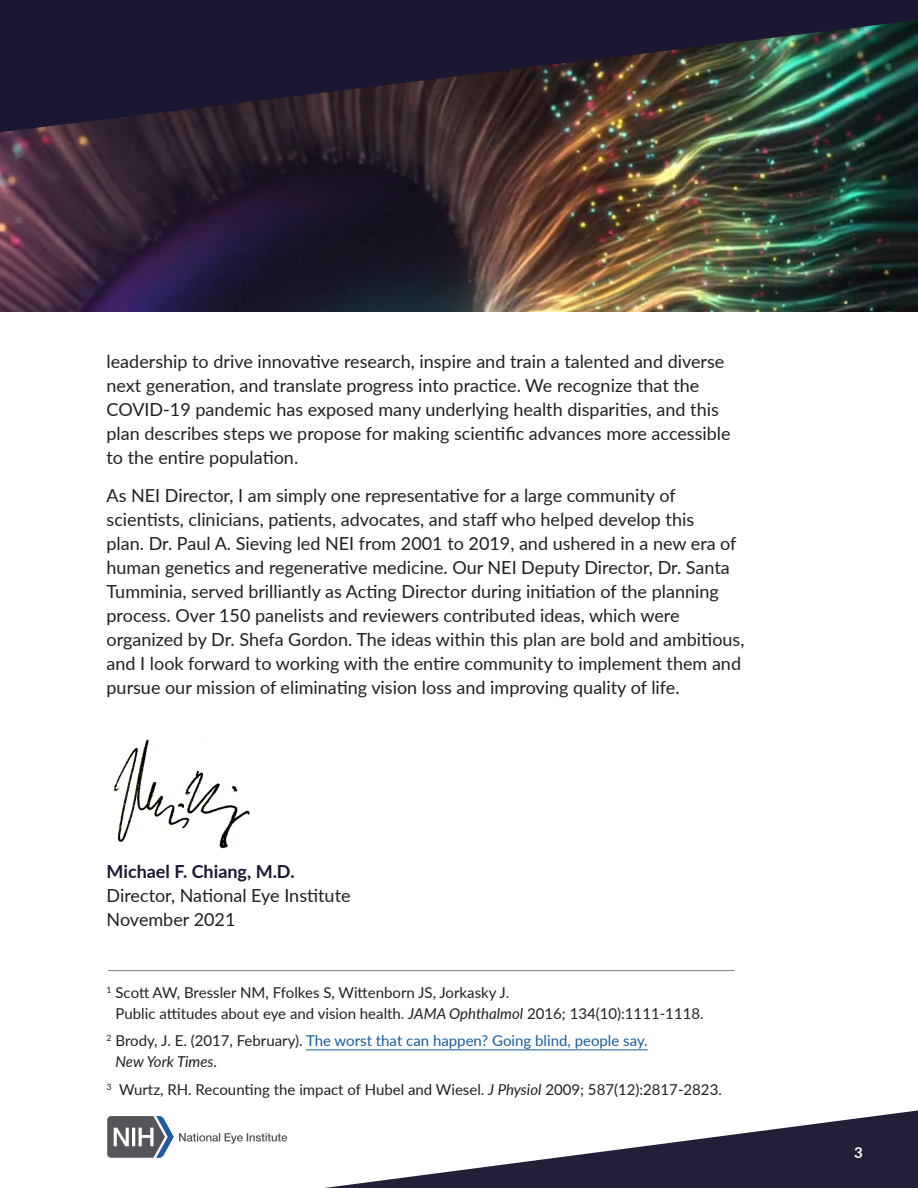
<style>
.page{position:relative;width:918px;height:1188px;background:#fff}
.page>*{position:absolute;margin:0;border:0;box-sizing:border-box;transform-origin:0 0}
.t1{font:18px/24px "Lato";color:#231f20}
.t2{font:15px/21px "Lato";color:#231f20}
.t3{font:15px/21px "Lato";color:#175d9e}
.t4{font:700 15px "Lato";color:#fff}
.s1{font-weight:700;color:#1b1732}
.s2{font-style:italic}
.s3{color:#231f20}
.s4{font-style:italic;color:#231f20}
</style>
<div class="page">
<svg style="left:287px;top:1110px;width:631px;height:78px"></svg>
<img style="left:0;top:132px;width:918px;height:180px">
<img style="left:0;top:0;width:918px;height:132px">
<hr style="left:306px;top:1050px;width:342px;height:1px;background:#175d9e">
<hr style="left:108px;top:970px;width:626px;height:1px;background:#677072">
<img style="left:114px;top:739px;width:136px;height:110px">
<svg style="left:107px;top:1116px;width:180px;height:42px"></svg>
<p class="t1" style="left:107px;top:349px;width:626px">leadership to drive innovative research, inspire and train a talented and diverse next generation, and translate progress into practice. We recognize that the COVID-19 pandemic has exposed many underlying health disparities, and this plan describes steps we propose for making scientific advances more accessible to the entire population.</p>
<p class="t1" style="left:107px;top:482px;width:639px">As NEI Director, I am simply one representative for a large community of scientists, clinicians, patients, advocates, and staff who helped develop this<br>plan. Dr. Paul A. Sieving led NEI from 2001 to 2019, and ushered in a new era of human genetics and regenerative medicine. Our NEI Deputy Director, Dr. Santa Tumminia, served brilliantly as Acting Director during initiation of the planning process. Over 150 panelists and reviewers contributed ideas, which were organized by Dr. Shefa Gordon. The ideas within this plan are bold and ambitious, and I look forward to working with the entire community to implement them and pursue our mission of eliminating vision loss and improving quality of life.</p>
<p class="t1" style="left:107px;top:859px;width:246px"><span class="s1">Michael F. Chiang, M.D.<br></span>Director, National Eye Institute<br>November 2021</p>
<p class="t2" style="left:116px;top:981px;width:590px;text-indent:-9px"><sup>1</sup> Scott AW, Bressler NM, Ffolkes S, Wittenborn JS, Jorkasky J.<br>Public attitudes about eye and vision health. <span class="s2">JAMA Ophthalmol</span> 2016; 134(10):1111-1118.</p>
<p class="t3" style="left:116px;top:1030px;width:534px;text-indent:-9px"><sup>2</sup> <span class="s3">Brody, J. E. (2017, February).</span> The worst that can happen? Going blind, people say.<br><span class="s4">New York Times</span><span class="s3">.</span></p>
<p class="t2" style="left:107px;top:1079px;width:617px"><sup>3</sup> Wurtz, RH. Recounting the impact of Hubel and Wiesel. <span class="s2">J Physiol</span> 2009; 587(12):2817-2823.</p>
<p class="t4" style="left:854px;top:1141px;width:10px">3</p>
</div>
